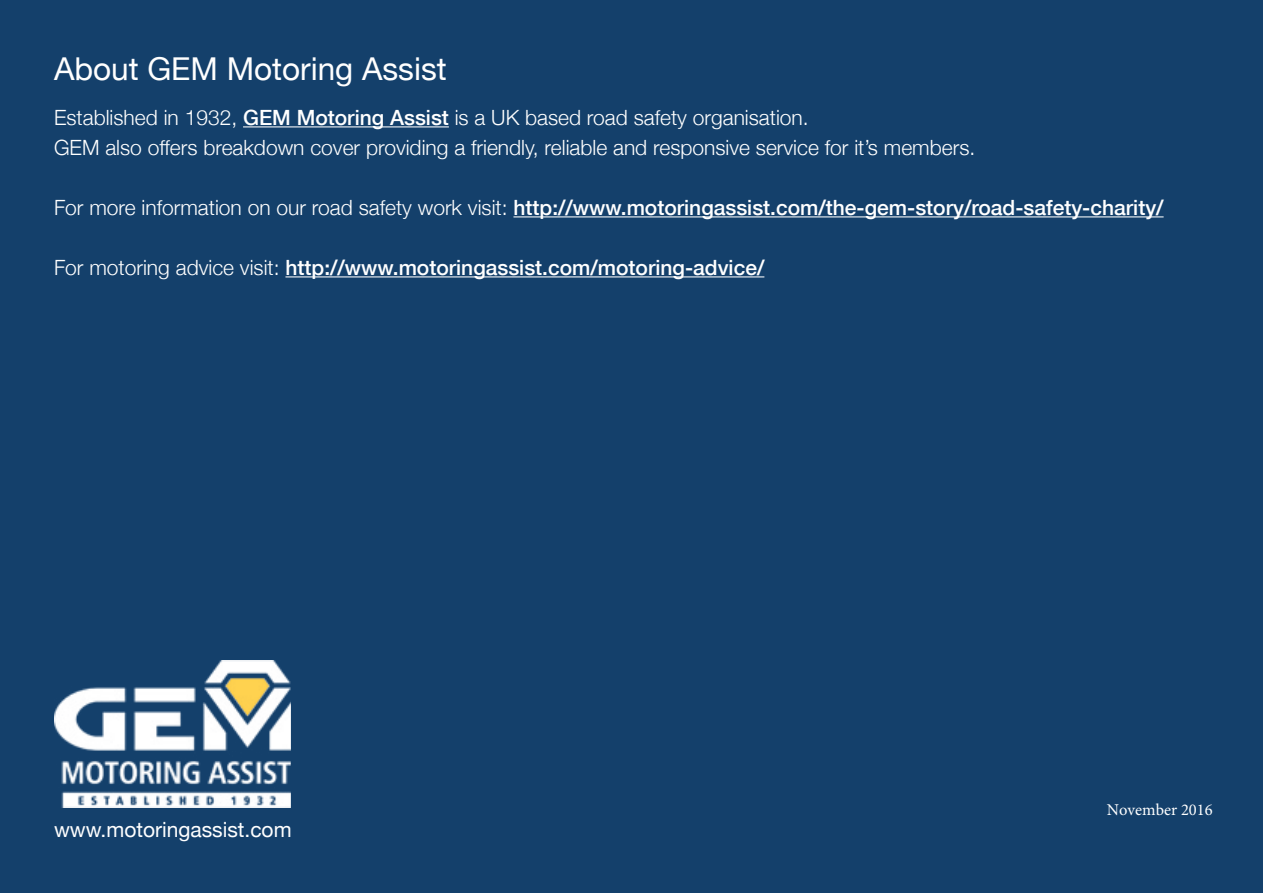
<style>
.page{position:relative;width:1263px;height:893px;background:#14406b}
.page>*{position:absolute;margin:0;border:0;box-sizing:border-box;transform-origin:0 0}
.t1{font:31.5px "Helvetica Neue";color:#fff}
.t2{font:500 21px "Helvetica Neue";color:#fff}
.t3{font:300 21px/30px "Helvetica Neue";color:#fff}
.t4{font:21px "Helvetica Neue";color:#fff}
.t5{font:16.5px "Minion Pro";color:#fff}
.s1{font-weight:500}
.s2{font-weight:300}
</style>
<div class="page">
<hr style="left:243px;top:126px;width:206px;height:1px;background:#fff">
<hr style="left:513px;top:216px;width:650px;height:1px;background:#fff">
<hr style="left:285px;top:276px;width:479px;height:1px;background:#fff">
<img style="left:54px;top:660px;width:236px;height:147px">
<h1 class="t1" style="left:54px;top:42px;width:394px">About GEM Motoring Assist</h1>
<p class="t3" style="left:54px;top:102px;width:923px">Established in 1932, <span class="s1">GEM Motoring Assist</span> is a UK based road safety organisation.<br>GEM also offers breakdown cover providing a friendly, reliable and responsive service for it’s members.</p>
<p class="t2" style="left:54px;top:191px;width:1111px"><span class="s2">For more information on our road safety work visit:</span> http://www.motoringassist.com/the-gem-story/road-safety-charity/</p>
<p class="t2" style="left:54px;top:251px;width:712px"><span class="s2">For motoring advice visit:</span> http://www.motoringassist.com/motoring-advice/</p>
<p class="t4" style="left:54px;top:812px;width:239px">www.motoringassist.com</p>
<p class="t5" style="left:1107px;top:799px;width:107px">November 2016</p>
</div>
